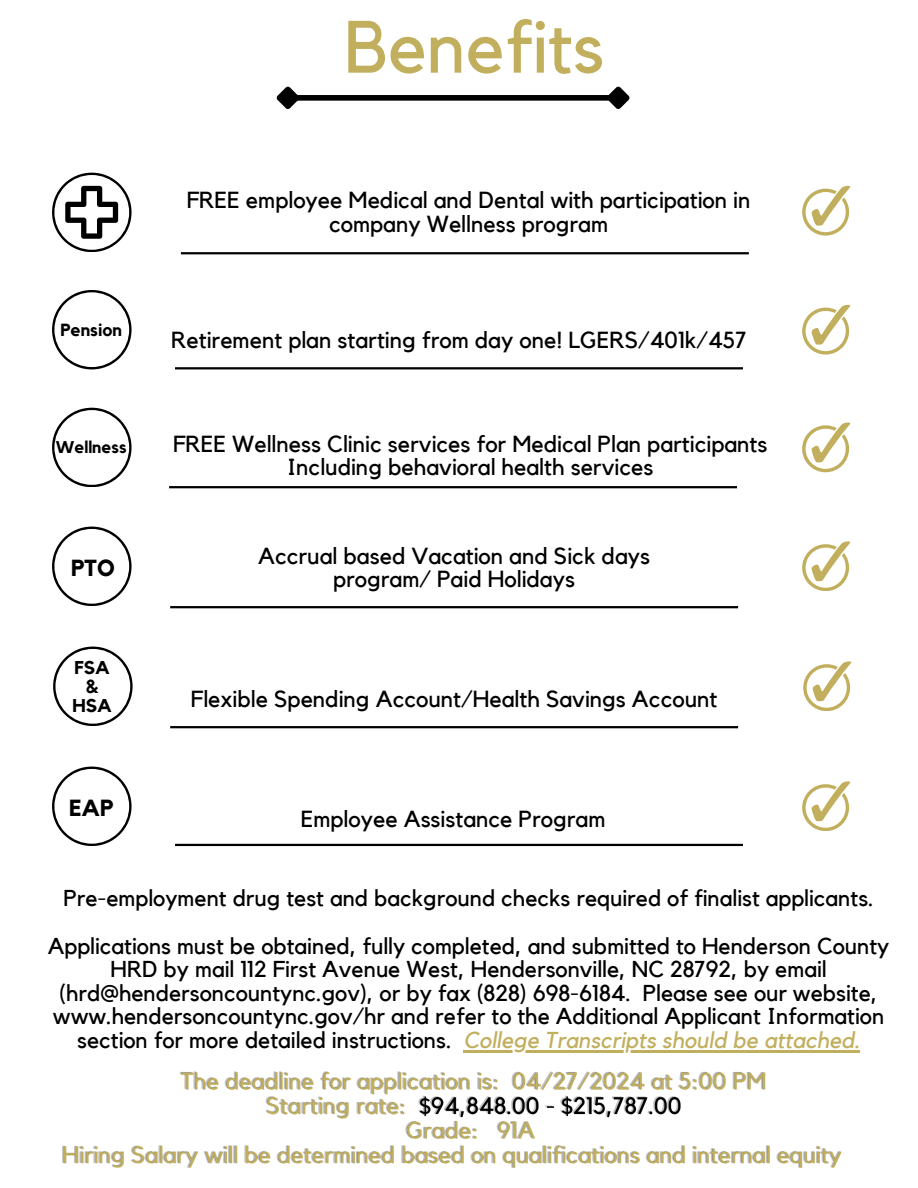
<style>
.page{position:relative;width:918px;height:1188px;background:#fff}
.page>*{position:absolute;margin:0;border:0;box-sizing:border-box;transform-origin:0 0}
.t1{font:73.05px "Kollektif";color:#c1af5d}
.t2{font:23.25px/23.7px "Kollektif";color:#000;text-align:center}
.t3{font:700 23.25px "Kollektif";color:#000}
.t4{font:22.95px "Kollektif";color:#000}
.t5{font:italic 22.95px "Kollektif";color:#c1af5d}
.t6{font:700 18.45px/19.2px "Kollektif";color:#000;text-align:center}
.t7{font:700 17.55px "Kollektif";color:#000}
.t8{font:700 16.95px "Kollektif";color:#000}
</style>
<div class="page">
<svg style="left:52px;top:290px;width:80px;height:79px"></svg>
<svg style="left:52px;top:408px;width:80px;height:79px"></svg>
<svg style="left:52px;top:173px;width:80px;height:79px"></svg>
<svg style="left:802px;top:186px;width:48px;height:49px"></svg>
<svg style="left:802px;top:305px;width:48px;height:49px"></svg>
<svg style="left:802px;top:423px;width:48px;height:49px"></svg>
<svg style="left:52px;top:527px;width:80px;height:79px"></svg>
<div style="left:295px;top:95px;width:316px;height:6px;background:#000"></div>
<svg style="left:276px;top:86px;width:28px;height:23px"></svg>
<svg style="left:602px;top:86px;width:28px;height:23px"></svg>
<hr style="left:181px;top:252px;width:568px;height:2px;background:#000">
<hr style="left:175px;top:367px;width:568px;height:2px;background:#000">
<hr style="left:169px;top:486px;width:568px;height:2px;background:#000">
<img style="left:62px;top:1071px;width:780px;height:97px">
<svg style="left:802px;top:541px;width:48px;height:50px"></svg>
<hr style="left:170px;top:606px;width:568px;height:2px;background:#000">
<svg style="left:53px;top:647px;width:80px;height:79px"></svg>
<svg style="left:803px;top:661px;width:48px;height:50px"></svg>
<hr style="left:170px;top:726px;width:568px;height:2px;background:#000">
<svg style="left:52px;top:767px;width:80px;height:79px"></svg>
<svg style="left:802px;top:781px;width:48px;height:50px"></svg>
<hr style="left:175px;top:844px;width:568px;height:2px;background:#000">
<hr style="left:464px;top:1050px;width:396px;height:3px;background:#c1af5d">
<h1 class="t1" style="left:344px;top:14px;width:261px">Benefits</h1>
<p class="t7" style="left:60px;top:322px;width:63px">Pension</p>
<h3 class="t8" style="left:56px;top:439px;width:72px">Wellness</h3>
<h3 class="t3" style="left:71px;top:557px;width:45px">PTO</h3>
<p class="t6" style="left:73px;top:659px;width:41px">FSA &amp;<br>HSA</p>
<h3 class="t3" style="left:69px;top:798px;width:46px">EAP</h3>
<p class="t2" style="left:187px;top:189px;width:565px">FREE employee Medical and Dental with participation in company Wellness program</p>
<p class="t2" style="left:171px;top:329px;width:577px">Retirement plan starting from day one! LGERS/401k/457</p>
<h3 class="t2" style="left:173px;top:433px;width:596px">FREE Wellness Clinic services for Medical Plan participants<br>Including behavioral health services</h3>
<h4 class="t2" style="left:258px;top:545px;width:394px">Accrual based Vacation and Sick days program/ Paid Holidays</h4>
<p class="t2" style="left:191px;top:688px;width:528px">Flexible Spending Account/Health Savings Account</p>
<p class="t2" style="left:301px;top:808px;width:306px">Employee Assistance Program</p>
<h2 class="t4" style="left:64px;top:888px;width:812px">Pre-employment drug test and background checks required of finalist applicants.</h2>
<h3 class="t4" style="left:48px;top:935px;width:843px">Applications must be obtained, fully completed, and submitted to Henderson County</h3>
<h3 class="t4" style="left:111px;top:959px;width:718px">HRD by mail 112 First Avenue West, Hendersonville, NC 28792, by email</h3>
<h3 class="t4" style="left:60px;top:982px;width:819px">(hrd@hendersoncountync.gov), or by fax (828) 698-6184. Please see our website,</h3>
<h3 class="t4" style="left:53px;top:1006px;width:833px">www.hendersoncountync.gov/hr and refer to the Additional Applicant Information</h3>
<h3 class="t4" style="left:77px;top:1029px;width:376px">section for more detailed instructions.</h3>
<p class="t5" style="left:464px;top:1029px;width:398px">College Transcripts should be attached.</p>
</div>
